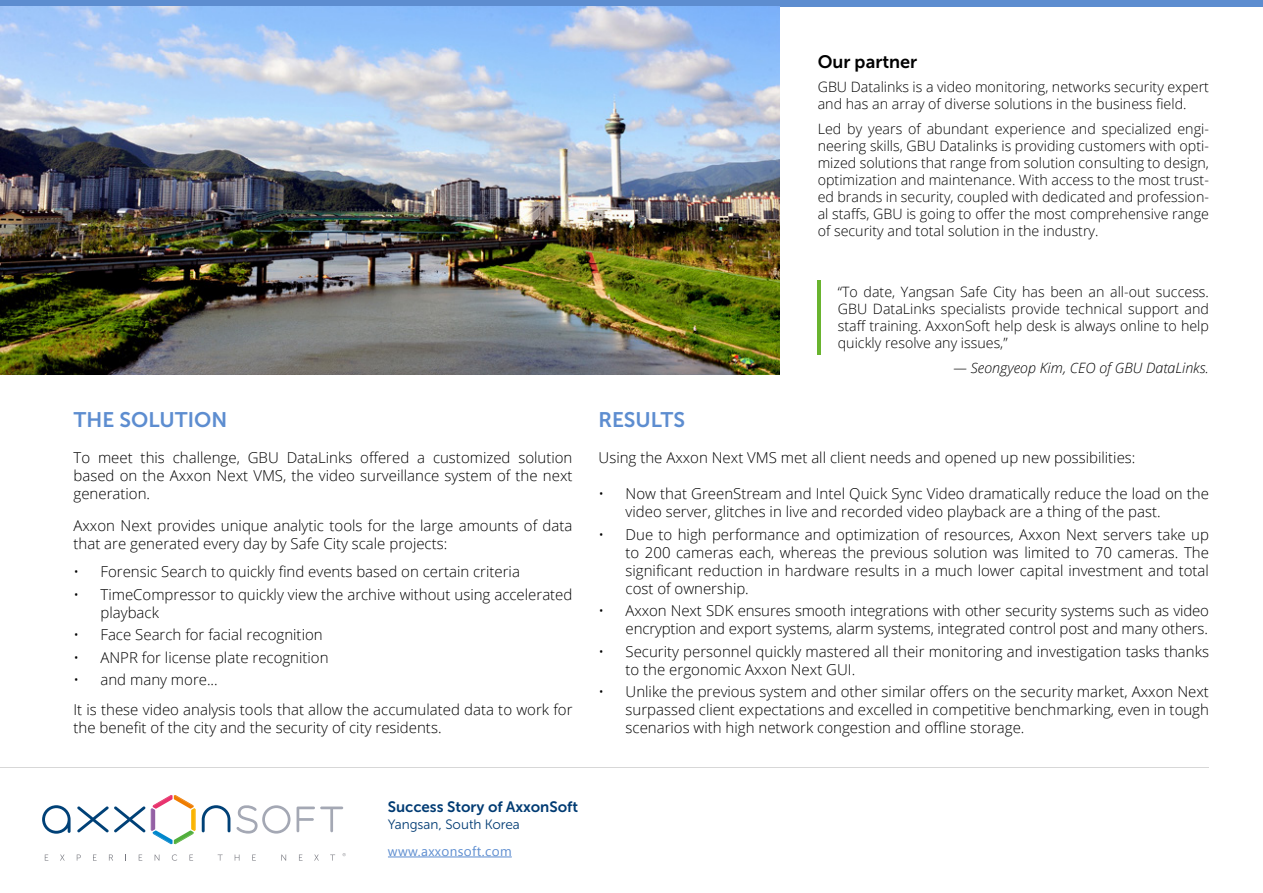
<style>
.page{position:relative;width:1263px;height:893px;background:#fff}
.page>*{position:absolute;margin:0;border:0;box-sizing:border-box;transform-origin:0 0}
.t1{font:21px "Museo Sans Cyrl 700";color:#5d8dd0}
.t2{font:18px "Museo Sans Cyrl 700";color:#000}
.t3{font:300 15px/18px "Open Sans";color:#000}
.t4{font:15px "Museo Sans Cyrl 700";color:#003b73}
.t5{font:300 14.25px/17.1px "Open Sans";color:#000;text-align:justify}
.t6{font:italic 300 14.25px "Open Sans";color:#000}
.t7{font:13.5px "Museo Sans Cyrl 300";color:#003b73}
.t8{font:13.5px "Segoe UI";letter-spacing:.03em;color:#5d8dd0}
</style>
<div class="page">
<div style="left:0;top:0;width:1263px;height:7px;background:#5d8dd0"></div>
<hr style="left:0;top:767px;width:1209px;height:1px;background:#878787">
<hr style="left:388px;top:856px;width:124px;height:1px;background:#5d8dd0">
<svg style="left:42px;top:805px;width:29px;height:29px"></svg>
<svg style="left:77px;top:795px;width:119px;height:49px"></svg>
<svg style="left:202px;top:805px;width:28px;height:27px"></svg>
<svg style="left:236px;top:805px;width:54px;height:29px"></svg>
<svg style="left:297px;top:806px;width:46px;height:26px"></svg>
<svg style="left:45px;top:854px;width:3px;height:7px"></svg>
<svg style="left:60px;top:854px;width:5px;height:7px"></svg>
<svg style="left:77px;top:854px;width:4px;height:7px"></svg>
<svg style="left:93px;top:854px;width:4px;height:7px"></svg>
<svg style="left:109px;top:854px;width:4px;height:7px"></svg>
<svg style="left:139px;top:854px;width:3px;height:7px"></svg>
<svg style="left:155px;top:854px;width:4px;height:7px"></svg>
<svg style="left:172px;top:854px;width:5px;height:7px"></svg>
<svg style="left:189px;top:854px;width:4px;height:7px"></svg>
<svg style="left:218px;top:854px;width:5px;height:7px"></svg>
<svg style="left:235px;top:854px;width:4px;height:7px"></svg>
<svg style="left:252px;top:854px;width:4px;height:7px"></svg>
<svg style="left:281px;top:854px;width:5px;height:7px"></svg>
<svg style="left:299px;top:854px;width:4px;height:7px"></svg>
<svg style="left:314px;top:854px;width:5px;height:7px"></svg>
<svg style="left:330px;top:854px;width:5px;height:7px"></svg>
<hr style="left:818px;top:280px;width:3px;height:75px;background:#69b42e">
<img style="left:0;top:7px;width:779px;height:368px">
<h1 class="t1" style="left:74px;top:408px;width:155px">THE SOLUTION</h1>
<p class="t3" style="left:74px;top:449px;width:500px;text-align:justify">To meet this challenge, GBU DataLinks offered a customized solution based on the Axxon Next VMS, the video surveillance system of the next generation.</p>
<p class="t3" style="left:74px;top:516px;width:500px">Axxon Next provides unique analytic tools for the large amounts of data that are generated every day by Safe City scale projects:</p>
<p class="t3" style="left:74px;top:563px;width:448px">• Forensic Search to quickly find events based on certain criteria</p>
<p class="t3" style="left:100px;top:585px;width:473px;text-indent:-27px">• TimeCompressor to quickly view the archive without using accelerated playback</p>
<p class="t3" style="left:74px;top:626px;width:251px">• Face Search for facial recognition</p>
<p class="t3" style="left:74px;top:648px;width:257px">• ANPR for license plate recognition</p>
<p class="t3" style="left:74px;top:665px;width:500px;line-height:30px">• and many more...<br>It is these video analysis tools that allow the accumulated data to work for</p>
<p class="t3" style="left:74px;top:719px;width:370px">the benefit of the city and the security of city residents.</p>
<p class="t2" style="left:818px;top:51px;width:101px">Our partner</p>
<p class="t5" style="left:818px;top:78px;width:393px">GBU Datalinks is a video monitoring, networks security expert and has an array of diverse solutions in the business field.</p>
<p class="t5" style="left:818px;top:120px;width:393px">Led by years of abundant experience and specialized engi&shy;neering skills, GBU Datalinks is providing customers with opti&shy;mized solutions that range from solution consulting to design, optimization and maintenance. With access to the most trust&shy;ed brands in security, coupled with dedicated and profession&shy;al staffs, GBU is going to offer the most comprehensive range of security and total solution in the industry.</p>
<p class="t5" style="left:838px;top:283px;width:373px">“To date, Yangsan Safe City has been an all-out success.<br>GBU DataLinks specialists provide technical support and staff training. AxxonSoft help desk is always online to help quickly resolve any issues,”</p>
<p class="t6" style="left:953px;top:358px;width:257px">— Seongyeop Kim, CEO of GBU DataLinks.</p>
<h1 class="t1" style="left:598px;top:408px;width:88px">RESULTS</h1>
<p class="t3" style="left:598px;top:449px;width:538px">Using the Axxon Next VMS met all client needs and opened up new possibilities:</p>
<p class="t3" style="left:626px;top:485px;width:585px;text-indent:-27px">• Now that GreenStream and Intel Quick Sync Video dramatically reduce the load on the video server, glitches in live and recorded video playback are a thing of the past.</p>
<p class="t3" style="left:626px;top:525px;width:585px;text-align:justify;text-indent:-27px">• Due to high performance and optimization of resources, Axxon Next servers take up to 200 cameras each, whereas the previous solution was limited to 70 cameras. The significant reduction in hardware results in a much lower capital investment and total cost of ownership.</p>
<p class="t3" style="left:598px;top:602px;width:612px;text-align:right">• Axxon Next SDK ensures smooth integrations with other security systems such as video encryption and export systems, alarm systems, integrated control post and many others.</p>
<p class="t3" style="left:626px;top:642px;width:585px;text-indent:-27px">• Security personnel quickly mastered all their monitoring and investigation tasks thanks to the ergonomic Axxon Next GUI.</p>
<p class="t3" style="left:626px;top:683px;width:585px;text-align:justify;text-indent:-27px">• Unlike the previous system and other similar offers on the security market, Axxon Next surpassed client expectations and excelled in competitive benchmarking, even in tough scenarios with high network congestion and offline storage.</p>
<p class="t4" style="left:388px;top:799px;width:192px">Success Story of AxxonSoft</p>
<p class="t7" style="left:388px;top:817px;width:133px">Yangsan, South Korea</p>
<p class="t8" style="left:388px;top:842px;width:125px">www.axxonsoft.com</p>
</div>
